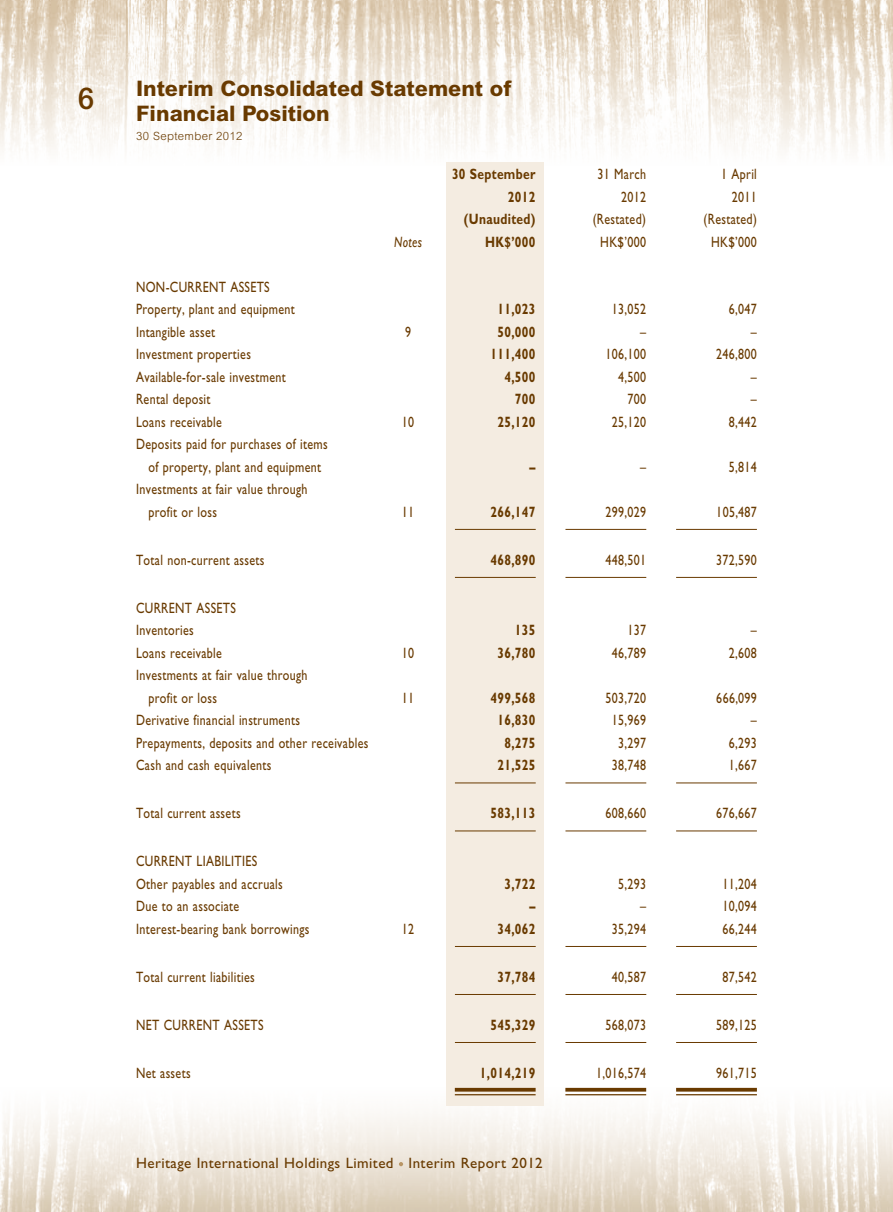
<style>
.page{position:relative;width:893px;height:1212px;background:#fff}
.page>*{position:absolute;margin:0;border:0;box-sizing:border-box;transform-origin:0 0}
.t1{font:500 30px "Arial MT Std";color:#693a00}
.t2{font:800 21.3px/25.5px "Arial MT Std";color:#693a00}
.t3{font:15px/22.5px "Gill Sans Std";letter-spacing:.03em;color:#693a00;scale:.8 1}
.t4{font:700 15px "Gill Sans Std";letter-spacing:.03em;color:#693a00;scale:.8 1}
.t5{font:15px "Gill Sans Std";letter-spacing:.03em;color:#693a00}
.t6{font:italic 15px "Gill Sans Std";letter-spacing:.03em;color:#693a00;scale:.8 1}
.t7{font:300 11.4px "Arial MT Std";letter-spacing:.03em;color:#693a00}
</style>
<div class="page">
<img style="left:0;top:0;width:893px;height:1212px">
<svg style="left:399px;top:1162px;width:4px;height:4px"></svg>
<div style="left:446px;top:162px;width:98px;height:944px;background:#f4ece1"></div>
<hr style="left:455px;top:529px;width:81px;height:1px;background:#693a00">
<hr style="left:565px;top:529px;width:81px;height:1px;background:#693a00">
<hr style="left:676px;top:529px;width:81px;height:1px;background:#693a00">
<hr style="left:455px;top:577px;width:81px;height:1px;background:#693a00">
<hr style="left:565px;top:577px;width:81px;height:1px;background:#693a00">
<hr style="left:676px;top:577px;width:81px;height:1px;background:#693a00">
<hr style="left:455px;top:782px;width:81px;height:1px;background:#693a00">
<hr style="left:565px;top:782px;width:81px;height:1px;background:#693a00">
<hr style="left:676px;top:782px;width:81px;height:1px;background:#693a00">
<hr style="left:455px;top:830px;width:81px;height:1px;background:#693a00">
<hr style="left:565px;top:830px;width:81px;height:1px;background:#693a00">
<hr style="left:676px;top:830px;width:81px;height:1px;background:#693a00">
<hr style="left:455px;top:946px;width:81px;height:1px;background:#693a00">
<hr style="left:565px;top:946px;width:81px;height:1px;background:#693a00">
<hr style="left:676px;top:946px;width:81px;height:1px;background:#693a00">
<hr style="left:455px;top:994px;width:81px;height:1px;background:#693a00">
<hr style="left:565px;top:994px;width:81px;height:1px;background:#693a00">
<hr style="left:676px;top:994px;width:81px;height:1px;background:#693a00">
<hr style="left:455px;top:1042px;width:81px;height:1px;background:#693a00">
<hr style="left:565px;top:1042px;width:81px;height:1px;background:#693a00">
<hr style="left:676px;top:1042px;width:81px;height:1px;background:#693a00">
<hr style="left:455px;top:1088px;width:81px;height:3px;background:#693a00">
<hr style="left:455px;top:1094px;width:81px;height:1px;background:#693a00">
<hr style="left:565px;top:1088px;width:81px;height:3px;background:#693a00">
<hr style="left:565px;top:1094px;width:81px;height:1px;background:#693a00">
<hr style="left:676px;top:1088px;width:81px;height:3px;background:#693a00">
<hr style="left:676px;top:1094px;width:81px;height:1px;background:#693a00">
<h1 class="t1" style="left:78px;top:81px;width:18px">6</h1>
<h2 class="t2" style="left:136px;top:75px;width:377px">Interim Consolidated Statement of<br>Financial Position</h2>
<p class="t7" style="left:136px;top:129px;width:108px">30 September 2012</p>
<p class="t3" style="left:136px;top:275px;width:200px">NON-CURRENT ASSETS<br>Property, plant and equipment</p>
<p class="t4" style="left:452px;top:165px;width:106px">30 September</p>
<p class="t3" style="left:597px;top:163px;width:62px">31 March</p>
<p class="t3" style="left:721px;top:163px;width:46px">1 April</p>
<p class="t4" style="left:508px;top:188px;width:36px">2012</p>
<p class="t3" style="left:621px;top:185px;width:33px">2012</p>
<p class="t3" style="left:732px;top:185px;width:33px">2011</p>
<p class="t4" style="left:464px;top:210px;width:91px">(Unaudited)</p>
<p class="t3" style="left:593px;top:208px;width:68px">(Restated)</p>
<p class="t3" style="left:703px;top:208px;width:68px">(Restated)</p>
<p class="t6" style="left:394px;top:233px;width:36px">Notes</p>
<p class="t4" style="left:485px;top:233px;width:64px">HK$’000</p>
<p class="t3" style="left:600px;top:230px;width:59px">HK$’000</p>
<p class="t3" style="left:711px;top:230px;width:59px">HK$’000</p>
<p class="t4" style="left:497px;top:300px;width:49px">11,023</p>
<p class="t3" style="left:612px;top:298px;width:44px">13,052</p>
<p class="t3" style="left:729px;top:298px;width:36px">6,047</p>
<p class="t3" style="left:136px;top:320px;width:100px">Intangible asset</p>
<p class="t3" style="left:405px;top:320px;width:9px">9</p>
<p class="t4" style="left:497px;top:323px;width:49px">50,000</p>
<p class="t3" style="left:640px;top:320px;width:9px">–</p>
<p class="t3" style="left:751px;top:320px;width:9px">–</p>
<p class="t3" style="left:136px;top:343px;width:145px">Investment properties</p>
<p class="t4" style="left:490px;top:345px;width:58px">111,400</p>
<p class="t3" style="left:605px;top:343px;width:52px">106,100</p>
<p class="t3" style="left:716px;top:343px;width:52px">246,800</p>
<p class="t3" style="left:136px;top:365px;width:189px">Available-for-sale investment</p>
<p class="t4" style="left:504px;top:368px;width:40px">4,500</p>
<p class="t3" style="left:618px;top:365px;width:36px">4,500</p>
<p class="t3" style="left:751px;top:365px;width:9px">–</p>
<p class="t3" style="left:136px;top:388px;width:95px">Rental deposit</p>
<p class="t4" style="left:515px;top:390px;width:27px">700</p>
<p class="t3" style="left:627px;top:388px;width:25px">700</p>
<p class="t3" style="left:751px;top:388px;width:9px">–</p>
<p class="t3" style="left:136px;top:410px;width:109px">Loans receivable</p>
<p class="t3" style="left:402px;top:410px;width:17px">10</p>
<p class="t4" style="left:497px;top:413px;width:49px">25,120</p>
<p class="t3" style="left:612px;top:410px;width:44px">25,120</p>
<p class="t3" style="left:729px;top:410px;width:36px">8,442</p>
<p class="t3" style="left:136px;top:433px;width:241px;text-align:center">Deposits paid for purchases of items of property, plant and equipment</p>
<p class="t4" style="left:529px;top:458px;width:9px">–</p>
<p class="t3" style="left:640px;top:455px;width:9px">–</p>
<p class="t3" style="left:729px;top:455px;width:36px">5,814</p>
<p class="t3" style="left:148px;top:478px;width:201px;text-indent:-12px">Investments at fair value through profit or loss</p>
<p class="t3" style="left:402px;top:500px;width:17px">11</p>
<p class="t4" style="left:490px;top:503px;width:58px">266,147</p>
<p class="t3" style="left:605px;top:500px;width:52px">299,029</p>
<p class="t3" style="left:716px;top:500px;width:52px">105,487</p>
<p class="t3" style="left:136px;top:548px;width:162px">Total non-current assets</p>
<p class="t4" style="left:490px;top:551px;width:58px">468,890</p>
<p class="t3" style="left:605px;top:548px;width:52px">448,501</p>
<p class="t3" style="left:716px;top:548px;width:52px">372,590</p>
<p class="t3" style="left:136px;top:596px;width:126px">CURRENT ASSETS<br>Inventories</p>
<p class="t4" style="left:515px;top:621px;width:27px">135</p>
<p class="t3" style="left:627px;top:619px;width:25px">137</p>
<p class="t3" style="left:751px;top:619px;width:9px">–</p>
<p class="t3" style="left:136px;top:641px;width:109px">Loans receivable</p>
<p class="t3" style="left:402px;top:641px;width:17px">10</p>
<p class="t4" style="left:497px;top:644px;width:49px">36,780</p>
<p class="t3" style="left:612px;top:641px;width:44px">46,789</p>
<p class="t3" style="left:729px;top:641px;width:36px">2,608</p>
<p class="t3" style="left:148px;top:664px;width:201px;text-indent:-12px">Investments at fair value through profit or loss</p>
<p class="t3" style="left:402px;top:686px;width:17px">11</p>
<p class="t4" style="left:490px;top:689px;width:58px">499,568</p>
<p class="t3" style="left:605px;top:686px;width:52px">503,720</p>
<p class="t3" style="left:716px;top:686px;width:52px">666,099</p>
<p class="t3" style="left:136px;top:709px;width:206px">Derivative financial instruments</p>
<p class="t4" style="left:497px;top:711px;width:49px">16,830</p>
<p class="t3" style="left:612px;top:709px;width:44px">15,969</p>
<p class="t3" style="left:751px;top:709px;width:9px">–</p>
<p class="t3" style="left:136px;top:731px;width:292px">Prepayments, deposits and other receivables</p>
<p class="t4" style="left:504px;top:734px;width:40px">8,275</p>
<p class="t3" style="left:618px;top:731px;width:36px">3,297</p>
<p class="t3" style="left:729px;top:731px;width:36px">6,293</p>
<p class="t3" style="left:136px;top:754px;width:171px">Cash and cash equivalents</p>
<p class="t4" style="left:497px;top:756px;width:49px">21,525</p>
<p class="t3" style="left:612px;top:754px;width:44px">38,748</p>
<p class="t3" style="left:729px;top:754px;width:36px">1,667</p>
<p class="t3" style="left:136px;top:802px;width:132px">Total current assets</p>
<p class="t4" style="left:490px;top:804px;width:58px">583,113</p>
<p class="t3" style="left:605px;top:802px;width:52px">608,660</p>
<p class="t3" style="left:716px;top:802px;width:52px">676,667</p>
<p class="t3" style="left:136px;top:850px;width:185px">CURRENT LIABILITIES<br>Other payables and accruals</p>
<p class="t4" style="left:504px;top:875px;width:40px">3,722</p>
<p class="t3" style="left:618px;top:872px;width:36px">5,293</p>
<p class="t3" style="left:723px;top:872px;width:44px">11,204</p>
<p class="t3" style="left:136px;top:895px;width:131px">Due to an associate</p>
<p class="t4" style="left:529px;top:897px;width:9px">–</p>
<p class="t3" style="left:640px;top:895px;width:9px">–</p>
<p class="t3" style="left:723px;top:895px;width:44px">10,094</p>
<p class="t3" style="left:136px;top:917px;width:218px">Interest-bearing bank borrowings</p>
<p class="t3" style="left:402px;top:917px;width:17px">12</p>
<p class="t4" style="left:497px;top:920px;width:49px">34,062</p>
<p class="t3" style="left:612px;top:917px;width:44px">35,294</p>
<p class="t3" style="left:723px;top:917px;width:44px">66,244</p>
<p class="t3" style="left:136px;top:965px;width:150px">Total current liabilities</p>
<p class="t4" style="left:497px;top:968px;width:49px">37,784</p>
<p class="t3" style="left:612px;top:965px;width:44px">40,587</p>
<p class="t3" style="left:723px;top:965px;width:44px">87,542</p>
<p class="t3" style="left:136px;top:1013px;width:161px">NET CURRENT ASSETS</p>
<p class="t4" style="left:490px;top:1016px;width:58px">545,329</p>
<p class="t3" style="left:605px;top:1013px;width:52px">568,073</p>
<p class="t3" style="left:716px;top:1013px;width:52px">589,125</p>
<p class="t3" style="left:136px;top:1061px;width:70px">Net assets</p>
<p class="t4" style="left:480px;top:1064px;width:71px">1,014,219</p>
<p class="t3" style="left:596px;top:1061px;width:64px">1,016,574</p>
<p class="t3" style="left:716px;top:1061px;width:52px">961,715</p>
<p class="t5" style="left:136px;top:1154px;width:408px">Heritage International Holdings Limited Interim Report 2012</p>
</div>
